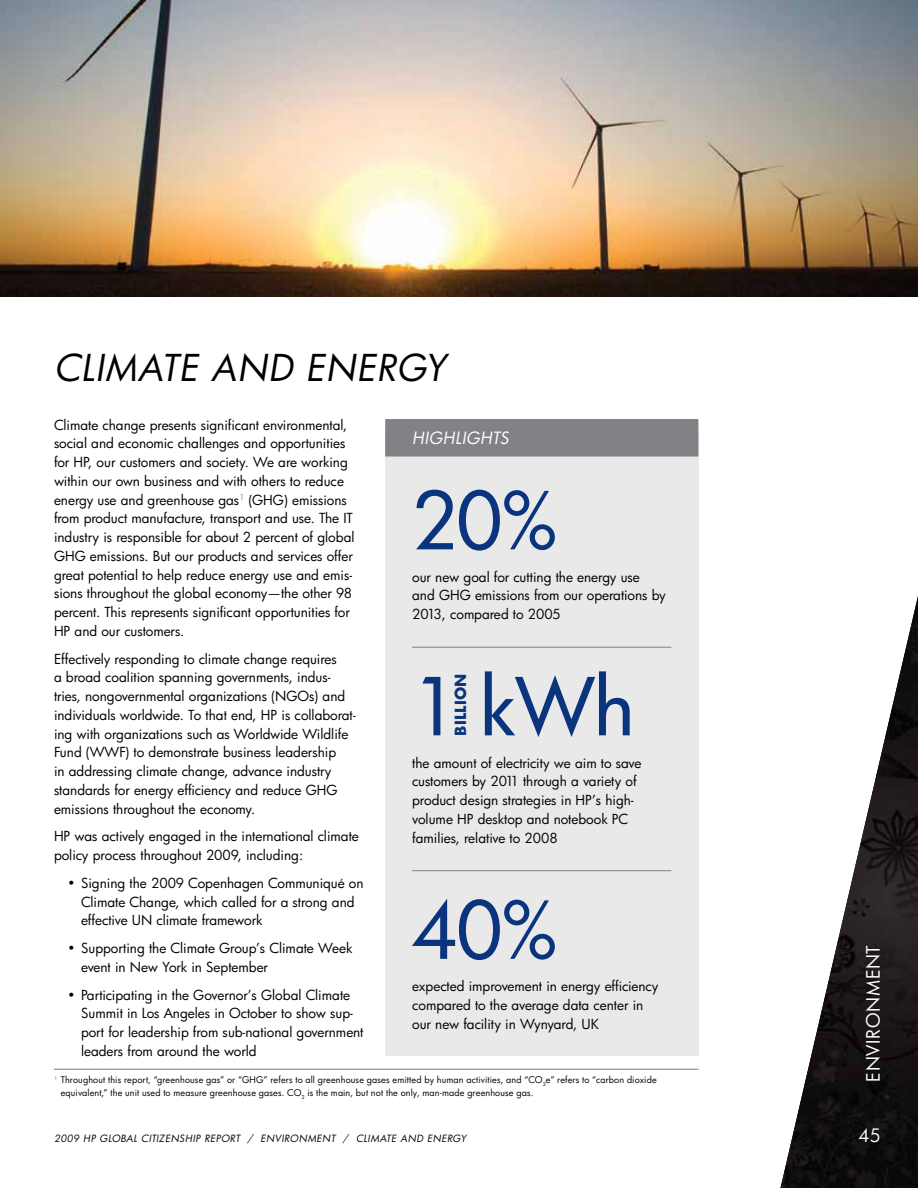
<style>
.page{position:relative;width:918px;height:1188px;background:#fff}
.page>*{position:absolute;margin:0;border:0;box-sizing:border-box;transform-origin:0 0}
.Sidebar_Numbers{font:500 77.55px "HP Futura";color:#0a357e}
.Sidebar_First_Number{font:500 77.55px "HP Futura";color:#0a357e}
.t1{font:italic 36px "HP Futura";letter-spacing:.025em;color:#000}
.t2{font:18px "HP Futura";letter-spacing:.035em;color:#fff}
.Sidebar_Header{font:italic 16.5px "HP Futura";letter-spacing:.025em;color:#fff}
.t3{font:700 15px "HP Futura";letter-spacing:.005em;color:#0a357e}
.Sidebar_Body{font:13.5px/18.8px "HP Futura";color:#000}
.Bulleted_Text{font:13.5px/18.8px "HP Futura";color:#000}
.t4{font:italic 9.75px "HP Futura";letter-spacing:.05em;color:#000}
.footnote_first{font:9px/13.5px "HP Futura";letter-spacing:.015em;color:#000}
</style>
<div class="page">
<img style="left:781px;top:596px;width:137px;height:592px">
<img style="left:0;top:0;width:918px;height:297px">
<div style="left:385px;top:430px;width:313px;height:626px;background:#e9e9ea"></div>
<div style="left:385px;top:419px;width:313px;height:38px;background:#808285"></div>
<hr style="left:412px;top:647px;width:259px;height:1px;background:#808080">
<hr style="left:412px;top:870px;width:259px;height:1px;background:#808080">
<hr style="left:54px;top:1069px;width:644px;height:1px;background:#8a7967">
<p class="t1" style="left:54px;top:343px;width:393px">CLIMATE AND ENERGY</p>
<p class="Sidebar_Body" style="left:54px;top:415px;width:302px">Climate change presents significant environmental, social and economic challenges and opportunities for HP, our customers and society. We are working within our own business and with others to reduce energy use and greenhouse gas<sup>1</sup> (GHG) emissions from product manufacture, transport and use. The IT industry is responsible for about 2 percent of global GHG emissions. But our products and services offer great potential to help reduce energy use and emis&shy;sions throughout the global economy—the other 98 percent. This represents significant opportunities for HP and our customers.</p>
<p class="Sidebar_Body" style="left:54px;top:649px;width:303px">Effectively responding to climate change requires<br>a broad coalition spanning governments, indus&shy;tries, nongovernmental organizations (NGOs) and individuals worldwide. To that end, HP is collaborat&shy;ing with organizations such as Worldwide Wildlife Fund (WWF) to demonstrate business leadership<br>in addressing climate change, advance industry standards for energy efficiency and reduce GHG emissions throughout the economy.</p>
<p class="Sidebar_Body" style="left:54px;top:827px;width:306px">HP was actively engaged in the international climate policy process throughout 2009, including:</p>
<p class="Bulleted_Text" style="left:81px;top:873px;width:284px;text-indent:-14px">• Signing the 2009 Copenhagen Communiqué on<br>Climate Change, which called for a strong and effective UN climate framework</p>
<p class="Bulleted_Text" style="left:81px;top:939px;width:273px;text-indent:-14px">• Supporting the Climate Group’s Climate Week event in New York in September</p>
<p class="Bulleted_Text" style="left:81px;top:985px;width:284px;text-indent:-14px">• Participating in the Governor’s Global Climate Summit in Los Angeles in October to show sup&shy;port for leadership from sub-national government leaders from around the world</p>
<p class="Sidebar_Header" style="left:412px;top:427px;width:98px">HIGHLIGHTS</p>
<p class="Sidebar_First_Number" style="left:412px;top:468px;width:146px">20%</p>
<p class="Sidebar_Body" style="left:412px;top:567px;width:255px">our new goal for cutting the energy use<br>and GHG emissions from our operations by<br>2013, compared to 2005</p>
<p class="Sidebar_Numbers" style="left:412px;top:654px;width:224px">1 kWh</p>
<p class="Sidebar_Body" style="left:412px;top:753px;width:231px">the amount of electricity we aim to save customers by 2011 through a variety of product design strategies in HP’s high&shy;volume HP desktop and notebook PC families, relative to 2008</p>
<p class="t3" style="left:450px;top:736px;width:63px;rotate:-90deg">BILLION</p>
<p class="Sidebar_Numbers" style="left:412px;top:878px;width:146px">40%</p>
<p class="Sidebar_Body" style="left:412px;top:976px;width:248px">expected improvement in energy efficiency compared to the average data center in our new facility in Wynyard, UK</p>
<p class="footnote_first" style="left:61px;top:1073px;width:597px;text-indent:-7px"><sup>1</sup> Throughout this report, “greenhouse gas” or “GHG” refers to all greenhouse gases emitted by human activities, and “CO<sub>2</sub>e” refers to “carbon dioxide equivalent,” the unit used to measure greenhouse gases. CO<sub>2</sub> is the main, but not the only, man-made greenhouse gas.</p>
<h3 class="t2" style="left:861px;top:1082px;width:138px;rotate:-90deg">ENVIRONMENT</h3>
<p class="t4" style="left:54px;top:1132px;width:414px">2009 HP GLOBAL CITIZENSHIP REPORT / ENVIRONMENT / CLIMATE AND ENERGY</p>
<h3 class="t2" style="left:859px;top:1123px;width:24px">45</h3>
</div>
